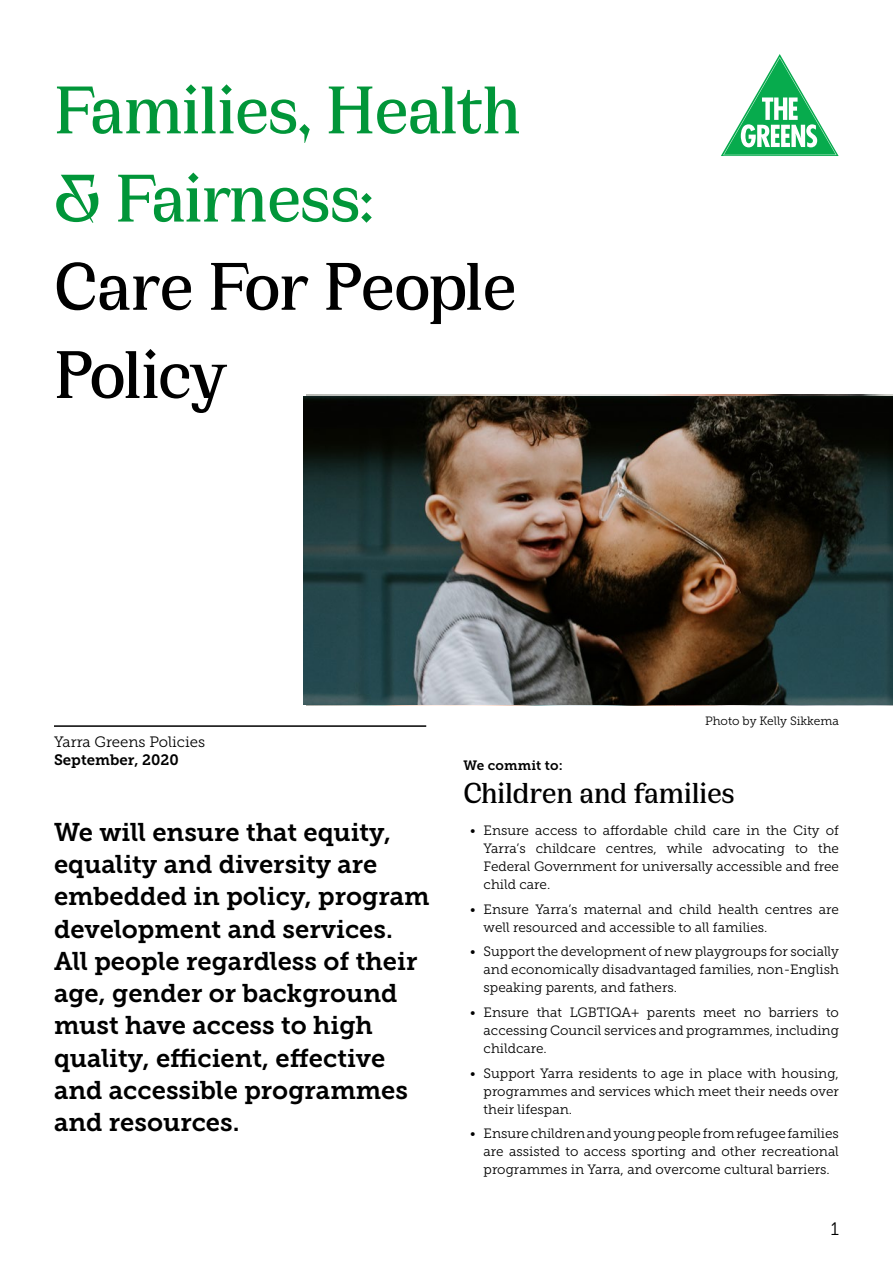
<style>
.page{position:relative;width:893px;height:1263px;background:#fff}
.page>*{position:absolute;margin:0;border:0;box-sizing:border-box;transform-origin:0 0}
.t1{font:700 73.5px/88.2px "Cirka";letter-spacing:-.01em;color:#019639}
.t2{font:700 73.5px/88.2px "Cirka";letter-spacing:-.01em;color:#000}
.t3{font:700 31.5px "Cirka";letter-spacing:-.005em;color:#000}
.t4{font:25.5px/32.2px "Museo Slab 700";color:#000}
.t5{font:18px "Museo Slab 300";color:#000}
.t6{font:15px "Museo Slab 300";color:#000}
.t7{font:15px "Museo Slab 700";color:#000}
.t8{font:13.5px/18px "Museo Slab 300";color:#000;text-align:justify}
.t9{font:13.5px "Museo Slab 700";letter-spacing:.01em;color:#000}
.t10{font:12px "Museo Slab 300";color:#000}
</style>
<div class="page">
<svg style="left:721px;top:54px;width:118px;height:102px"></svg>
<hr style="left:54px;top:725px;width:372px;height:2px;background:#000">
<img style="left:304px;top:396px;width:589px;height:309px">
<h1 class="t1" style="left:54px;top:66px;width:469px">Families, Health &amp; Fairness:</h1>
<h1 class="t2" style="left:54px;top:242px;width:464px">Care For People<br>Policy</h1>
<p class="t10" style="left:705px;top:714px;width:135px">Photo by Kelly Sikkema</p>
<p class="t6" style="left:54px;top:734px;width:153px">Yarra Greens Policies</p>
<p class="t7" style="left:54px;top:752px;width:126px">September, 2020</p>
<p class="t4" style="left:54px;top:816px;width:377px">We will ensure that equity, equality and diversity are embedded in policy, program development and services.<br>All people regardless of their age, gender or background must have access to high quality, efficient, effective and accessible programmes and resources.</p>
<p class="t9" style="left:463px;top:758px;width:101px">We commit to:</p>
<h2 class="t3" style="left:463px;top:774px;width:273px">Children and families</h2>
<p class="t8" style="left:484px;top:821px;width:357px;text-indent:-14px">• Ensure access to affordable child care in the City of Yarra’s childcare centres, while advocating to the Federal Government for universally accessible and free child care.</p>
<p class="t8" style="left:484px;top:900px;width:357px;text-indent:-14px">• Ensure Yarra’s maternal and child health centres are well resourced and accessible to all families.</p>
<p class="t8" style="left:484px;top:943px;width:357px;text-indent:-14px">• Support the development of new playgroups for socially and economically disadvantaged families, non-English speaking parents, and fathers.</p>
<p class="t8" style="left:484px;top:1003px;width:357px;text-indent:-14px">• Ensure that LGBTIQA+ parents meet no barriers to accessing Council services and programmes, including childcare.</p>
<p class="t8" style="left:484px;top:1064px;width:357px;text-indent:-14px">• Support Yarra residents to age in place with housing, programmes and services which meet their needs over their lifespan.</p>
<p class="t8" style="left:484px;top:1125px;width:357px;text-indent:-14px">• Ensure children and young people from refugee families are assisted to access sporting and other recreational programmes in Yarra, and overcome cultural barriers.</p>
<h3 class="t5" style="left:831px;top:1219px;width:10px">1</h3>
</div>
